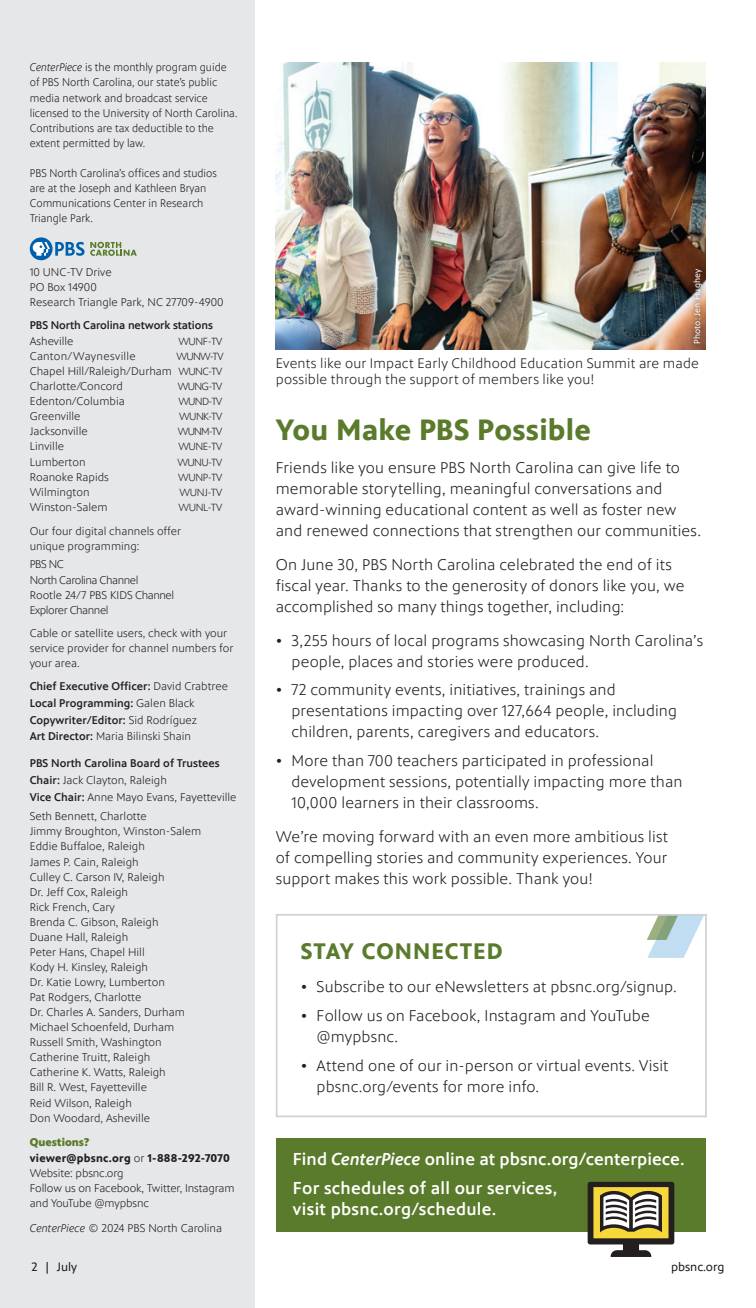
<style>
.page{position:relative;width:756px;height:1308px;background:#fff}
.page>*{position:absolute;margin:0;border:0;box-sizing:border-box;transform-origin:0 0}
.Head{font:700 29.75px "PBS Sans";letter-spacing:.005em;color:#5b7b2c}
.Box_head{font:700 22.75px "PBS Sans";letter-spacing:.04em;color:#5b7b2c}
.t1{font:500 17.5px/21px "PBS Sans";letter-spacing:.01em;color:#fff}
.Body_Text{font:300 15.75px/21px "PBS Sans";letter-spacing:.01em;color:#231f20}
.t2{font:300 14px/16.6px "PBS Sans";letter-spacing:.01em;color:#231f20}
.t3{font:12.25px "PBS Sans";color:#231f20}
.t4{font:300 11.38px/15px "PBS Sans";color:#231f20}
.t5{font:300 11.38px/15px "PBS Sans";color:#231f20;scale:.95 1}
.t6{font:500 11.38px "PBS Sans";color:#231f20}
.t7{font:700 11.38px/15px "PBS Sans";letter-spacing:.02em;color:#231f20}
.t8{font:300 11.38px "PBS Sans";letter-spacing:-.04em;color:#231f20}
.t9{font:300 11.38px "PBS Sans";letter-spacing:.02em;color:#231f20}
.t10{font:300 10.5px "PBS Sans";letter-spacing:-.05em;color:#231f20}
.Photo_Credit_Reversed{font:8.75px "PBS Sans";letter-spacing:.025em;color:#fff}
.s1{font-style:italic}
.s2{font-size:10.5px}
.s3{font-weight:300}
.s4{font-weight:500}
.s5{font-weight:900;color:#5b7b2c}
.s6{font-weight:400}
</style>
<div class="page">
<svg style="left:647px;top:916px;width:57px;height:41px"></svg>
<div style="left:276px;top:913px;width:431px;height:204px;border:2px solid #d1d2d4"></div>
<div style="left:0;top:0;width:255px;height:1307px;background:#e6e7e9"></div>
<svg style="left:30px;top:237px;width:23px;height:23px"></svg>
<svg style="left:33px;top:242px;width:104px;height:14px"></svg>
<div style="left:276px;top:1138px;width:430px;height:93px;background:#5b7b2c"></div>
<svg style="left:588px;top:1181px;width:86px;height:75px;background:#938a63"></svg>
<img style="left:276px;top:63px;width:430px;height:286px">
<svg style="left:689px;top:264px;width:17px;height:85px"></svg>
<p class="t5" style="left:30px;top:60px;width:220px"><span class="s1">CenterPiece</span> is the monthly program guide of PBS North Carolina, our state’s public media network and broadcast service licensed to the University of North Carolina.<br>Contributions are tax deductible to the extent permitted by law.</p>
<p class="t5" style="left:30px;top:165px;width:199px">PBS North Carolina’s offices and studios are at the Joseph and Kathleen Bryan<br>Communications Center in Research<br>Triangle Park.</p>
<p class="t4" style="left:30px;top:264px;width:83px">10 UNC-TV Drive</p>
<p class="t4" style="left:30px;top:279px;width:69px">PO Box 14900</p>
<p class="t4" style="left:30px;top:295px;width:195px">Research Triangle Park, NC 27709-4900</p>
<p class="t6" style="left:30px;top:319px;width:185px">PBS North Carolina network stations</p>
<p class="t4" style="left:30px;top:334px;width:45px">Asheville</p>
<p class="t10" style="left:178px;top:336px;width:45px">WUNF-TV</p>
<p class="t9" style="left:30px;top:350px;width:108px">Canton/Waynesville</p>
<p class="t10" style="left:177px;top:351px;width:49px">WUNW-TV</p>
<p class="t4" style="left:30px;top:364px;width:194px">Chapel Hill/Raleigh/Durham <span class="s2">WUNC-TV</span></p>
<p class="t4" style="left:30px;top:379px;width:95px">Charlotte/Concord</p>
<p class="t10" style="left:178px;top:381px;width:46px">WUNG-TV</p>
<p class="t4" style="left:30px;top:394px;width:97px">Edenton/Columbia</p>
<p class="t10" style="left:178px;top:396px;width:45px">WUND-TV</p>
<p class="t4" style="left:30px;top:409px;width:52px">Greenville</p>
<p class="t10" style="left:179px;top:411px;width:45px">WUNK-TV</p>
<p class="t4" style="left:30px;top:424px;width:60px">Jacksonville</p>
<p class="t10" style="left:178px;top:426px;width:46px">WUNM-TV</p>
<p class="t4" style="left:30px;top:439px;width:36px">Linville</p>
<p class="t10" style="left:178px;top:441px;width:45px">WUNE-TV</p>
<p class="t4" style="left:30px;top:454px;width:57px">Lumberton</p>
<p class="t10" style="left:177px;top:456px;width:46px">WUNU-TV</p>
<p class="t4" style="left:30px;top:469px;width:81px">Roanoke Rapids</p>
<p class="t10" style="left:178px;top:471px;width:46px">WUNP-TV</p>
<p class="t4" style="left:30px;top:484px;width:61px">Wilmington</p>
<p class="t10" style="left:180px;top:486px;width:44px">WUNJ-TV</p>
<p class="t4" style="left:30px;top:500px;width:79px">Winston-Salem</p>
<p class="t10" style="left:178px;top:502px;width:45px">WUNL-TV</p>
<p class="t4" style="left:30px;top:523px;width:153px">Our four digital channels offer unique programming:</p>
<p class="t4" style="left:30px;top:557px;width:35px">PBS NC</p>
<p class="t8" style="left:30px;top:573px;width:110px">North Carolina Channel</p>
<p class="t4" style="left:30px;top:587px;width:146px">Rootle 24/7 PBS KIDS Channel</p>
<p class="t8" style="left:30px;top:603px;width:80px">Explorer Channel</p>
<p class="t4" style="left:30px;top:625px;width:205px">Cable or satellite users, check with your service provider for channel numbers for your area.</p>
<p class="t6" style="left:30px;top:679px;width:200px">Chief Executive Officer: <span class="s3">David Crabtree</span></p>
<p class="t6" style="left:30px;top:696px;width:166px">Local Programming: <span class="s3">Galen Black</span></p>
<p class="t6" style="left:30px;top:713px;width:169px">Copywriter/Editor: <span class="s3">Sid Rodríguez</span></p>
<p class="t4" style="left:30px;top:729px;width:163px"><span class="s4">Art Director:</span> Maria Bilinski Shain</p>
<p class="t6" style="left:30px;top:756px;width:191px">PBS North Carolina Board of Trustees</p>
<p class="t4" style="left:30px;top:771px;width:208px;line-height:16.8px"><span class="s4">Chair:</span> Jack Clayton, Raleigh<br><span class="s4">Vice Chair:</span> Anne Mayo Evans, Fayetteville</p>
<p class="t4" style="left:30px;top:809px;width:119px">Seth Bennett, Charlotte</p>
<p class="t4" style="left:30px;top:824px;width:173px">Jimmy Broughton, Winston-Salem</p>
<p class="t4" style="left:30px;top:839px;width:117px">Eddie Buffaloe, Raleigh</p>
<p class="t4" style="left:30px;top:854px;width:110px">James P. Cain, Raleigh</p>
<p class="t4" style="left:30px;top:869px;width:136px">Culley C. Carson IV, Raleigh</p>
<p class="t4" style="left:30px;top:884px;width:100px">Dr. Jeff Cox, Raleigh</p>
<p class="t4" style="left:30px;top:899px;width:87px">Rick French, Cary</p>
<p class="t4" style="left:30px;top:914px;width:130px">Brenda C. Gibson, Raleigh</p>
<p class="t4" style="left:30px;top:929px;width:100px">Duane Hall, Raleigh</p>
<p class="t4" style="left:30px;top:944px;width:117px">Peter Hans, Chapel Hill</p>
<p class="t4" style="left:30px;top:959px;width:120px">Kody H. Kinsley, Raleigh</p>
<p class="t4" style="left:30px;top:974px;width:137px">Dr. Katie Lowry, Lumberton</p>
<p class="t4" style="left:30px;top:989px;width:113px">Pat Rodgers, Charlotte</p>
<p class="t4" style="left:30px;top:1004px;width:157px">Dr. Charles A. Sanders, Durham</p>
<p class="t4" style="left:30px;top:1019px;width:146px">Michael Schoenfeld, Durham</p>
<p class="t4" style="left:30px;top:1034px;width:134px">Russell Smith, Washington</p>
<p class="t4" style="left:30px;top:1049px;width:122px">Catherine Truitt, Raleigh</p>
<p class="t4" style="left:30px;top:1065px;width:138px">Catherine K. Watts, Raleigh</p>
<p class="t4" style="left:30px;top:1080px;width:119px">Bill R. West, Fayetteville</p>
<p class="t4" style="left:30px;top:1095px;width:104px">Reid Wilson, Raleigh</p>
<p class="t4" style="left:30px;top:1110px;width:122px">Don Woodard, Asheville</p>
<p class="t7" style="left:30px;top:1135px;width:202px"><span class="s5">Questions?<br></span>viewer@pbsnc.org <span class="s3">or</span> 1-888-292-7070</p>
<p class="t4" style="left:30px;top:1165px;width:206px">Website: pbsnc.org<br>Follow us on Facebook, Twitter, Instagram and YouTube @mypbsnc</p>
<p class="t4" style="left:30px;top:1220px;width:194px"><span class="s1">CenterPiece</span> © 2024 PBS North Carolina</p>
<p class="t3" style="left:32px;top:1259px;width:47px">2 | July</p>
<p class="t3" style="left:671px;top:1259px;width:55px">pbsnc.org</p>
<p class="Photo_Credit_Reversed" style="left:692px;top:344px;width:77px;rotate:-90deg">Photo: Jen Hughey</p>
<p class="t2" style="left:276px;top:355px;width:425px">Events like our Impact Early Childhood Education Summit are made possible through the support of members like you!</p>
<p class="Head" style="left:276px;top:412px;width:317px">You Make PBS Possible</p>
<p class="Body_Text" style="left:276px;top:457px;width:427px">Friends like you ensure PBS North Carolina can give life to memorable storytelling, meaningful conversations and award-winning educational content as well as foster new and renewed connections that strengthen our communities.</p>
<p class="Body_Text" style="left:276px;top:554px;width:410px">On June 30, PBS North Carolina celebrated the end of its fiscal year. Thanks to the generosity of donors like you, we accomplished so many things together, including:</p>
<p class="Body_Text" style="left:292px;top:629px;width:413px;text-indent:-16px"><span class="s6">•</span> 3,255 hours of local programs showcasing North Carolina’s people, places and stories were produced.</p>
<p class="Body_Text" style="left:292px;top:679px;width:387px;text-indent:-16px"><span class="s6">•</span> 72 community events, initiatives, trainings and presentations impacting over 127,664 people, including children, parents, caregivers and educators.</p>
<p class="Body_Text" style="left:292px;top:750px;width:392px;text-indent:-16px"><span class="s6">•</span> More than 700 teachers participated in professional development sessions, potentially impacting more than<br>10,000 learners in their classrooms.</p>
<p class="Body_Text" style="left:276px;top:826px;width:394px;text-align:justify">We’re moving forward with an even more ambitious list of compelling stories and community experiences. Your support makes this work possible. Thank you!</p>
<p class="Box_head" style="left:301px;top:938px;width:203px">STAY CONNECTED</p>
<p class="Body_Text" style="left:301px;top:976px;width:377px"><span class="s6">•</span> Subscribe to our eNewsletters at pbsnc.org/signup.</p>
<p class="Body_Text" style="left:317px;top:1005px;width:335px;text-indent:-16px"><span class="s6">•</span> Follow us on Facebook, Instagram and YouTube @mypbsnc.</p>
<p class="Body_Text" style="left:317px;top:1055px;width:353px;text-indent:-16px"><span class="s6">•</span> Attend one of our in-person or virtual events. Visit pbsnc.org/events for more info.</p>
<p class="t1" style="left:293px;top:1148px;width:393px">Find <span class="s1">CenterPiece</span> online at pbsnc.org/centerpiece.</p>
<p class="t1" style="left:293px;top:1177px;width:266px">For schedules of all our services, visit pbsnc.org/schedule.</p>
</div>
